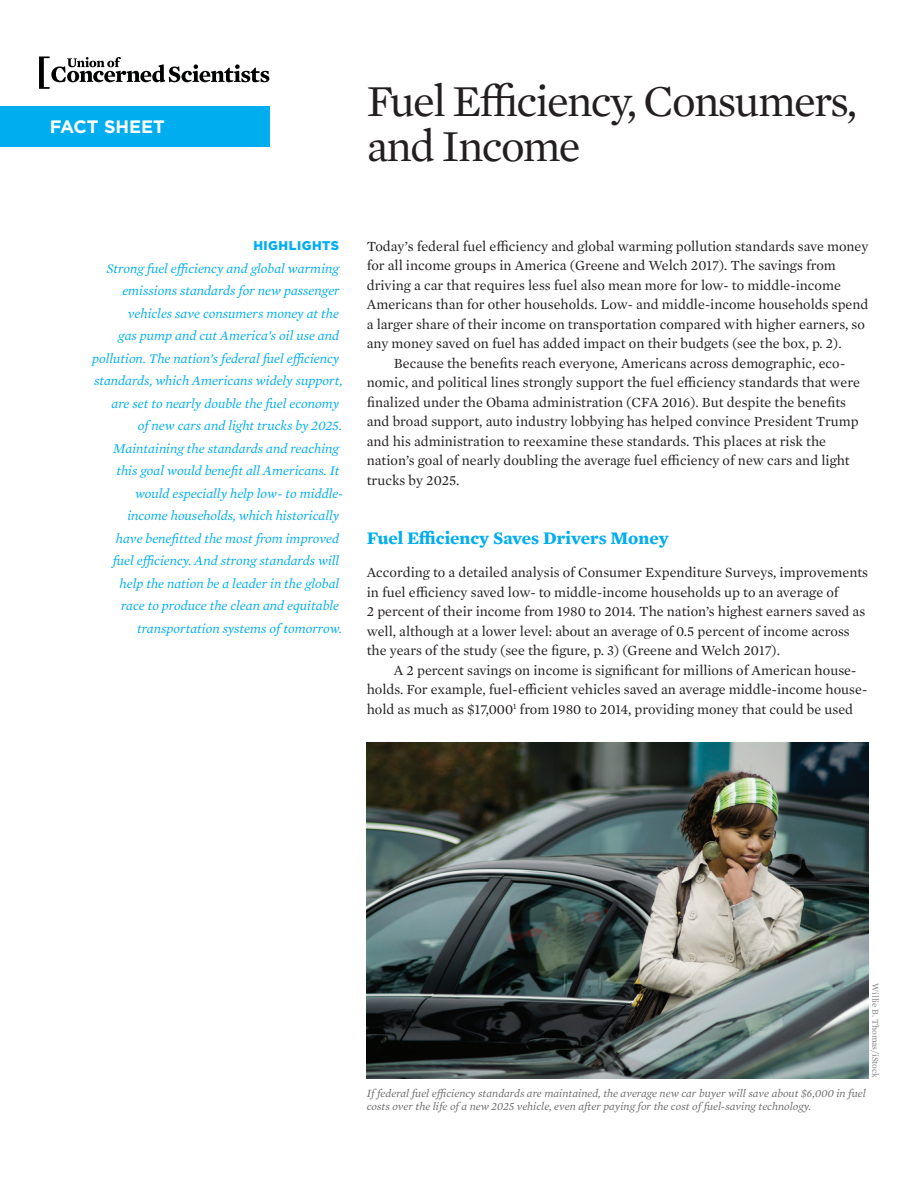
<style>
.page{position:relative;width:918px;height:1188px;background:#fff}
.page>*{position:absolute;margin:0;border:0;box-sizing:border-box;transform-origin:0 0}
.t1{font:45px/45px "Mercury Text G1";letter-spacing:-.05em;color:#231f20}
.t2{font:700 18px "Mercury Text G1";color:#00aeef}
.t3{font:700 18px "Gotham";color:#fff}
.t4{font:14.25px/19.5px "Mercury Text G1";color:#231f20}
.t5{font:italic 13.5px "Mercury Text G1";color:#00aeef}
.t6{font:900 12.75px "Gotham";letter-spacing:.04em;color:#00aeef}
.t7{font:italic 11.25px/13.5px "Mercury Text G1";color:#6c6d70}
.t8{font:9px "Mercury Text G1";color:#808285}
</style>
<div class="page">
<div style="left:0;top:106px;width:269px;height:41px;background:#00aeef"></div>
<svg style="left:39px;top:56px;width:230px;height:33px"></svg>
<img style="left:367px;top:742px;width:501px;height:336px">
<p class="t3" style="left:50px;top:114px;width:117px">FACT SHEET</p>
<h1 class="t1" style="left:367px;top:76px;width:492px">Fuel Efficiency, Consumers, and Income</h1>
<p class="t6" style="left:253px;top:237px;width:87px">HIGHLIGHTS</p>
<p class="t5" style="left:107px;top:259px;width:234px">Strong fuel efficiency and global warming</p>
<p class="t5" style="left:122px;top:281px;width:219px">emissions standards for new passenger</p>
<p class="t5" style="left:128px;top:304px;width:213px">vehicles save consumers money at the</p>
<p class="t5" style="left:118px;top:326px;width:222px">gas pump and cut America’s oil use and</p>
<p class="t5" style="left:92px;top:349px;width:249px">pollution. The nation’s federal fuel efficiency</p>
<p class="t5" style="left:94px;top:371px;width:250px">standards, which Americans widely support,</p>
<p class="t5" style="left:112px;top:394px;width:229px">are set to nearly double the fuel economy</p>
<p class="t5" style="left:138px;top:416px;width:206px">of new cars and light trucks by 2025.</p>
<p class="t5" style="left:113px;top:439px;width:227px">Maintaining the standards and reaching</p>
<p class="t5" style="left:116px;top:461px;width:225px">this goal would benefit all Americans. It</p>
<p class="t5" style="left:135px;top:484px;width:210px">would especially help low- to middle-</p>
<p class="t5" style="left:127px;top:506px;width:214px">income households, which historically</p>
<p class="t5" style="left:116px;top:529px;width:225px">have benefitted the most from improved</p>
<p class="t5" style="left:113px;top:551px;width:228px">fuel efficiency. And strong standards will</p>
<p class="t5" style="left:120px;top:574px;width:221px">help the nation be a leader in the global</p>
<p class="t5" style="left:121px;top:596px;width:219px">race to produce the clean and equitable</p>
<p class="t5" style="left:137px;top:619px;width:206px">transportation systems of tomorrow.</p>
<p class="t4" style="left:367px;top:236px;width:503px">Today’s federal fuel efficiency and global warming pollution standards save money</p>
<p class="t4" style="left:367px;top:255px;width:471px">for all income groups in America (Greene and Welch 2017). The savings from</p>
<p class="t4" style="left:367px;top:275px;width:476px">driving a car that requires less fuel also mean more for low- to middle-income</p>
<p class="t4" style="left:367px;top:294px;width:503px">Americans than for other households. Low- and middle-income households spend</p>
<p class="t4" style="left:367px;top:314px;width:500px">a larger share of their income on transportation compared with higher earners, so</p>
<p class="t4" style="left:367px;top:333px;width:476px">any money saved on fuel has added impact on their budgets (see the box, p. 2).</p>
<p class="t4" style="left:394px;top:353px;width:453px">Because the benefits reach everyone, Americans across demographic, eco-</p>
<p class="t4" style="left:367px;top:372px;width:495px">nomic, and political lines strongly support the fuel efficiency standards that were</p>
<p class="t4" style="left:367px;top:392px;width:481px">finalized under the Obama administration (CFA 2016). But despite the benefits</p>
<p class="t4" style="left:367px;top:411px;width:494px">and broad support, auto industry lobbying has helped convince President Trump</p>
<p class="t4" style="left:367px;top:431px;width:461px">and his administration to reexamine these standards. This places at risk the</p>
<p class="t4" style="left:367px;top:450px;width:485px">nation’s goal of nearly doubling the average fuel efficiency of new cars and light</p>
<p class="t4" style="left:367px;top:470px;width:94px">trucks by 2025.</p>
<p class="t2" style="left:367px;top:525px;width:303px">Fuel Efficiency Saves Drivers Money</p>
<p class="t4" style="left:367px;top:562px;width:503px">According to a detailed analysis of Consumer Expenditure Surveys, improvements in fuel efficiency saved low- to middle-income households up to an average of<br>2 percent of their income from 1980 to 2014. The nation’s highest earners saved as well, although at a lower level: about an average of 0.5 percent of income across the years of the study (see the figure, p. 3) (Greene and Welch 2017).</p>
<p class="t4" style="left:367px;top:659px;width:502px;text-indent:27px">A 2 percent savings on income is significant for millions of American house&shy;holds. For example, fuel-efficient vehicles saved an average middle-income house&shy;hold as much as $17,000<sup>1</sup> from 1980 to 2014, providing money that could be used</p>
<p class="t8" style="left:882px;top:983px;width:96px;rotate:90deg">Willie B. Thomas/iStock</p>
<p class="t7" style="left:367px;top:1086px;width:501px">If federal fuel efficiency standards are maintained, the average new car buyer will save about $6,000 in fuel costs over the life of a new 2025 vehicle, even after paying for the cost of fuel-saving technology.</p>
</div>
